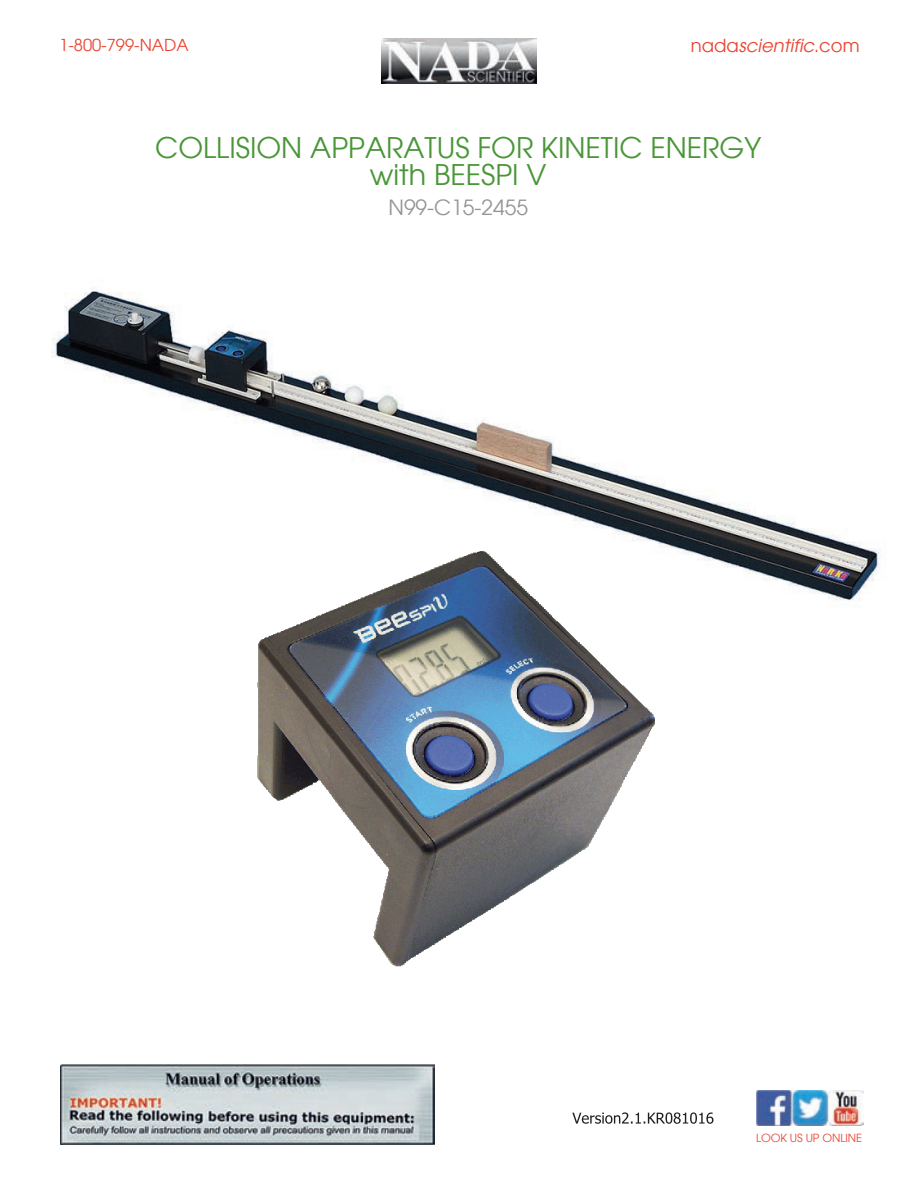
<style>
.page{position:relative;width:918px;height:1188px;background:#fff}
.page>*{position:absolute;margin:0;border:0;box-sizing:border-box;transform-origin:0 0}
.t1{font:28.5px/27px "URW Gothic L";color:#499638;text-align:center}
.t2{font:21px "URW Gothic L";color:#939598}
.t3{font:18px "URW Gothic L Book Obli";color:#e94533}
.t4{font:16.5px "URW Gothic L";color:#e94533}
.t5{font:11.25px "URW Gothic L";letter-spacing:-.01em;color:#e94533}
.s1{font-family:"URW Gothic L"}
</style>
<div class="page">
<img style="left:381px;top:39px;width:156px;height:44px">
<img style="left:756px;top:1091px;width:108px;height:35px">
<img style="left:60px;top:1064px;width:375px;height:81px">
<img style="left:51px;top:288px;width:836px;height:313px">
<svg style="left:572px;top:1112px;width:142px;height:12px"></svg>
<img style="left:252px;top:548px;width:406px;height:418px">
<p class="t4" style="left:59px;top:36px;width:131px">1-800-799-NADA</p>
<p class="t3" style="left:691px;top:34px;width:170px"><span class="s1">nada</span>scientific<span class="s1">.com</span></p>
<p class="t1" style="left:155px;top:135px;width:607px">COLLISION APPARATUS FOR KINETIC ENERGY with BEESPI V</p>
<p class="t2" style="left:388px;top:195px;width:141px">N99-C15-2455</p>
<p class="t5" style="left:756px;top:1132px;width:108px">LOOK US UP ONLINE</p>
</div>
